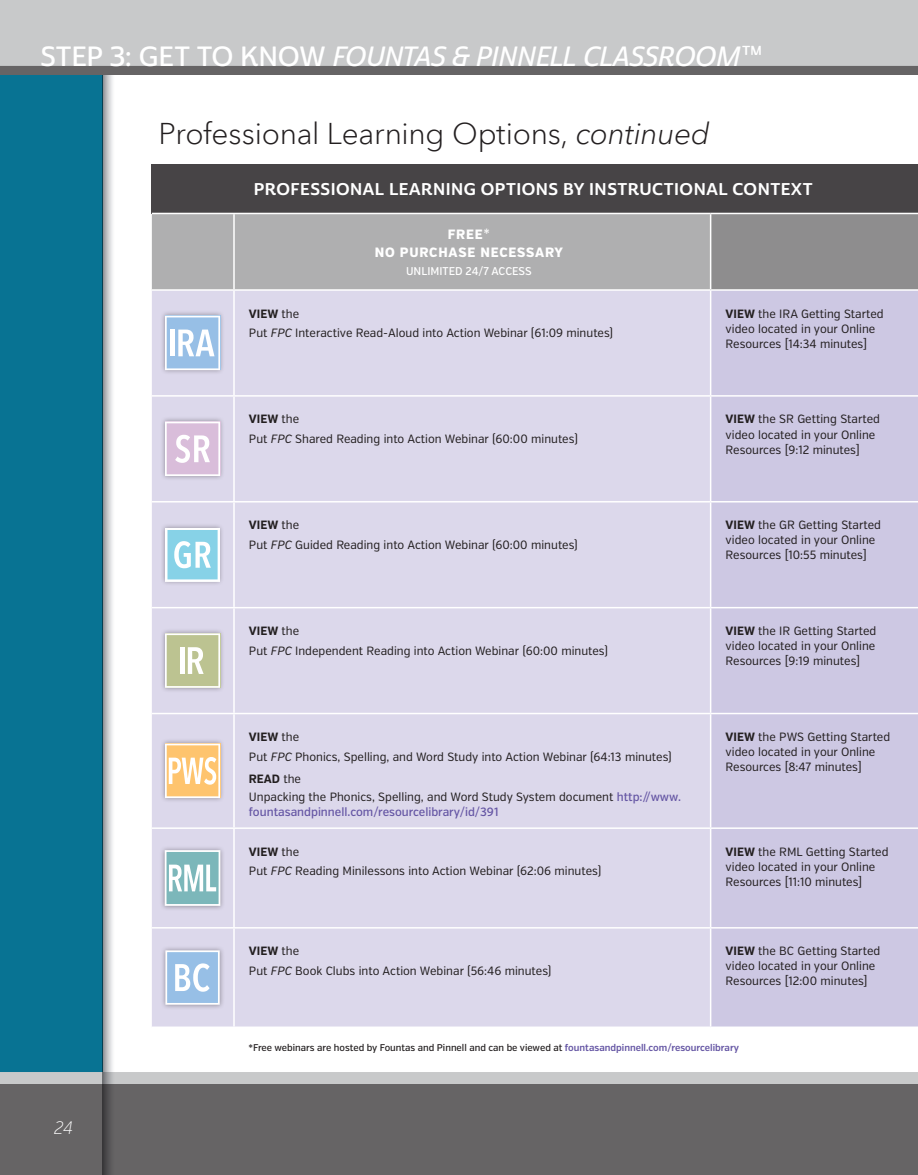
<style>
.page{position:relative;width:918px;height:1175px;background:#fff}
.page>*{position:absolute;margin:0;border:0;box-sizing:border-box;transform-origin:0 0}
.Context_HEADING_intr{font:300 30px "Avenir Next LT Pro";letter-spacing:-.01em;color:#231f20}
._01_MAIN_HEAD_18_20{font:27px "Cabrito Sans Nor Dem It";letter-spacing:-.015em;color:#fff}
.t1{font:27px "Cabrito Sans Nor Dem";color:#fff}
.FOLIO_MASTER_LEFT{font:italic 200 18px "Verb Cond";color:#fff}
._01_subead_10_pt_Cab{font:16.5px "Cabrito Sans Nor Bol";letter-spacing:.03em;color:#fff}
.PD_Table_-_KO_SIDE_H{font:800 13.5px/18px "Verb Cond";letter-spacing:.06em;color:#fff;text-align:center}
.PD_Table_-_bullet_de{font:12px/15px "Verb Cond";color:#231f20}
.PD_Table_-_bullet_de-2{font:700 12px "Verb Cond";color:#231f20}
.PD_Table_-_type_of_P{font:500 11.25px "Verb Cond";color:#fff}
.Verb_Light_9_13_TEXT{font:500 9.75px "Verb Cond";color:#231f20}
.s1{font-family:"Cabrito Sans Nor Dem"}
.s2{font-style:italic}
.s3{font-weight:500}
.s4{font-weight:700}
.s5{font-weight:400}
.s6{font-weight:500;color:#6556a4}
.s7{font-weight:600;color:#6556a4}
</style>
<div class="page">
<div style="left:0;top:45px;width:102px;height:1129px;background:#087393"></div>
<div style="left:0;top:1072px;width:918px;height:12px;background:#c8c9ca"></div>
<svg style="left:102px;top:75px;width:11px;height:1009px"></svg>
<div style="left:0;top:1084px;width:918px;height:90px;background:#666465"></div>
<div style="left:0;top:0;width:918px;height:68px;background:#c8c9ca"></div>
<div style="left:0;top:66px;width:918px;height:9px;background:#666465"></div>
<svg style="left:102px;top:1084px;width:9px;height:90px"></svg>
<div style="left:152px;top:164px;width:766px;height:49px;background:#474446"></div>
<div style="left:152px;top:214px;width:558px;height:75px;background:#afafb0"></div>
<div style="left:711px;top:213px;width:207px;height:77px;background:#8e8d8e"></div>
<div style="left:152px;top:291px;width:558px;height:735px;background:#dcd8eb"></div>
<div style="left:711px;top:291px;width:207px;height:735px;background:#cdc8e3"></div>
<hr style="left:152px;top:395px;width:82px;height:1px;background:#fff">
<hr style="left:234px;top:395px;width:477px;height:1px;background:#fff">
<hr style="left:711px;top:395px;width:207px;height:1px;background:#fff">
<hr style="left:152px;top:501px;width:82px;height:1px;background:#fff">
<hr style="left:234px;top:501px;width:477px;height:1px;background:#fff">
<hr style="left:711px;top:501px;width:207px;height:1px;background:#fff">
<hr style="left:152px;top:607px;width:82px;height:1px;background:#fff">
<hr style="left:234px;top:607px;width:477px;height:1px;background:#fff">
<hr style="left:711px;top:607px;width:207px;height:1px;background:#fff">
<hr style="left:152px;top:712px;width:82px;height:2px;background:#fff">
<hr style="left:234px;top:712px;width:477px;height:2px;background:#fff">
<hr style="left:711px;top:712px;width:207px;height:2px;background:#fff">
<hr style="left:152px;top:827px;width:82px;height:2px;background:#fff">
<hr style="left:234px;top:827px;width:477px;height:2px;background:#fff">
<hr style="left:711px;top:827px;width:207px;height:2px;background:#fff">
<hr style="left:152px;top:927px;width:82px;height:1px;background:#fff">
<hr style="left:234px;top:927px;width:477px;height:1px;background:#fff">
<hr style="left:711px;top:927px;width:207px;height:1px;background:#fff">
<hr style="left:711px;top:213px;width:207px;height:1px;background:#fff">
<hr style="left:711px;top:289px;width:207px;height:2px;background:#fff">
<hr style="left:233px;top:214px;width:2px;height:75px;background:#fff">
<hr style="left:233px;top:291px;width:2px;height:104px;background:#fff">
<hr style="left:233px;top:396px;width:2px;height:105px;background:#fff">
<hr style="left:233px;top:502px;width:2px;height:105px;background:#fff">
<hr style="left:233px;top:608px;width:2px;height:104px;background:#fff">
<hr style="left:233px;top:714px;width:2px;height:113px;background:#fff">
<hr style="left:233px;top:829px;width:2px;height:98px;background:#fff">
<hr style="left:233px;top:928px;width:2px;height:98px;background:#fff">
<div style="left:160px;top:310px;width:65px;height:65px;background:#231f20;opacity:.4"></div>
<svg style="left:165px;top:316px;width:55px;height:54px"></svg>
<div style="left:160px;top:416px;width:65px;height:65px;background:#231f20;opacity:.4"></div>
<svg style="left:165px;top:421px;width:55px;height:55px"></svg>
<div style="left:161px;top:523px;width:63px;height:63px;background:#231f20;opacity:.4"></div>
<svg style="left:166px;top:528px;width:53px;height:53px"></svg>
<div style="left:160px;top:628px;width:65px;height:64px;background:#231f20;opacity:.4"></div>
<svg style="left:165px;top:633px;width:55px;height:55px"></svg>
<div style="left:160px;top:738px;width:65px;height:64px;background:#231f20;opacity:.4"></div>
<svg style="left:165px;top:743px;width:55px;height:55px"></svg>
<div style="left:160px;top:845px;width:65px;height:65px;background:#231f20;opacity:.4"></div>
<div style="left:166px;top:851px;width:53px;height:54px;background:#7cb7ba"></div>
<div style="left:165px;top:850px;width:55px;height:55px;border:2px solid #fff"></div>
<svg style="left:169px;top:864px;width:47px;height:27px"></svg>
<div style="left:160px;top:945px;width:65px;height:65px;background:#231f20;opacity:.4"></div>
<div style="left:166px;top:951px;width:53px;height:52px;background:#97bfe6"></div>
<div style="left:165px;top:950px;width:55px;height:54px;border:2px solid #fff"></div>
<svg style="left:175px;top:963px;width:35px;height:28px"></svg>
<p class="_01_MAIN_HEAD_18_20" style="left:40px;top:40px;width:724px"><span class="s1">STEP 3: GET TO KNOW</span> FOUNTAS &amp; PINNELL CLASSROOM<sup>™</sup></p>
<h2 class="t1" style="left:741px;top:40px;width:28px">™</h2>
<p class="Context_HEADING_intr" style="left:159px;top:116px;width:553px">Professional Learning Options, <span class="s2">continued</span></p>
<p class="_01_subead_10_pt_Cab" style="left:254px;top:178px;width:560px">PROFESSIONAL LEARNING OPTIONS BY INSTRUCTIONAL CONTEXT</p>
<p class="PD_Table_-_KO_SIDE_H" style="left:375px;top:226px;width:190px">FREE<span class="s3">*<br></span>NO PURCHASE NECESSARY</p>
<p class="PD_Table_-_type_of_P" style="left:406px;top:264px;width:127px">UNLIMITED 24/7 ACCESS</p>
<p class="PD_Table_-_bullet_de" style="left:249px;top:304px;width:366px;line-height:19.5px"><span class="s4">VIEW</span> the<br>Put <span class="s2">FPC</span> Interactive Read-Aloud into Action Webinar (61:09 minutes)</p>
<p class="PD_Table_-_bullet_de" style="left:726px;top:306px;width:160px"><span class="s4">VIEW</span> the IRA Getting Started video located in your Online<br>Resources [14:34 minutes]</p>
<p class="PD_Table_-_bullet_de" style="left:249px;top:410px;width:331px;line-height:19.5px"><span class="s4">VIEW</span> the<br>Put <span class="s2">FPC</span> Shared Reading into Action Webinar (60:00 minutes)</p>
<p class="PD_Table_-_bullet_de" style="left:726px;top:412px;width:156px"><span class="s4">VIEW</span> the SR Getting Started video located in your Online<br>Resources [9:12 minutes]</p>
<p class="PD_Table_-_bullet_de" style="left:249px;top:515px;width:330px;line-height:19.5px"><span class="s4">VIEW</span> the<br>Put <span class="s2">FPC</span> Guided Reading into Action Webinar (60:00 minutes)</p>
<p class="PD_Table_-_bullet_de" style="left:726px;top:518px;width:157px"><span class="s4">VIEW</span> the GR Getting Started video located in your Online<br>Resources [10:55 minutes]</p>
<p class="PD_Table_-_bullet_de" style="left:249px;top:621px;width:361px;line-height:19.5px"><span class="s4">VIEW</span> the<br>Put <span class="s2">FPC</span> Independent Reading into Action Webinar (60:00 minutes)</p>
<p class="PD_Table_-_bullet_de" style="left:726px;top:624px;width:152px;text-align:justify"><span class="s4">VIEW</span> the IR Getting Started video located in your Online Resources [9:19 minutes]</p>
<p class="PD_Table_-_bullet_de" style="left:249px;top:727px;width:424px;line-height:19.5px"><span class="s4">VIEW</span> the<br>Put <span class="s2">FPC</span> Phonics, Spelling, and Word Study into Action Webinar (64:13 minutes)</p>
<p class="PD_Table_-_bullet_de-2" style="left:249px;top:771px;width:54px">READ <span class="s5">the</span></p>
<p class="PD_Table_-_bullet_de" style="left:249px;top:789px;width:434px">Unpacking the Phonics, Spelling, and Word Study System document <span class="s6">http://www. fountasandpinnell.com/resourcelibrary/id/391</span></p>
<p class="PD_Table_-_bullet_de" style="left:726px;top:729px;width:166px"><span class="s4">VIEW</span> the PWS Getting Started video located in your Online<br>Resources [8:47 minutes]</p>
<p class="PD_Table_-_bullet_de" style="left:249px;top:842px;width:354px;line-height:19.5px"><span class="s4">VIEW</span> the<br>Put <span class="s2">FPC</span> Reading Minilessons into Action Webinar (62:06 minutes)</p>
<p class="PD_Table_-_bullet_de" style="left:726px;top:844px;width:164px"><span class="s4">VIEW</span> the RML Getting Started video located in your Online<br>Resources [11:10 minutes]</p>
<p class="PD_Table_-_bullet_de" style="left:249px;top:941px;width:304px;line-height:19.5px"><span class="s4">VIEW</span> the<br>Put <span class="s2">FPC</span> Book Clubs into Action Webinar (56:46 minutes)</p>
<p class="PD_Table_-_bullet_de" style="left:726px;top:944px;width:156px"><span class="s4">VIEW</span> the BC Getting Started video located in your Online<br>Resources [12:00 minutes]</p>
<p class="FOLIO_MASTER_LEFT" style="left:54px;top:1117px;width:21px">24</p>
<p class="Verb_Light_9_13_TEXT" style="left:248px;top:1041px;width:492px">*Free webinars are hosted by Fountas and Pinnell and can be viewed at <span class="s7">fountasandpinnell.com/resourcelibrary</span></p>
</div>
